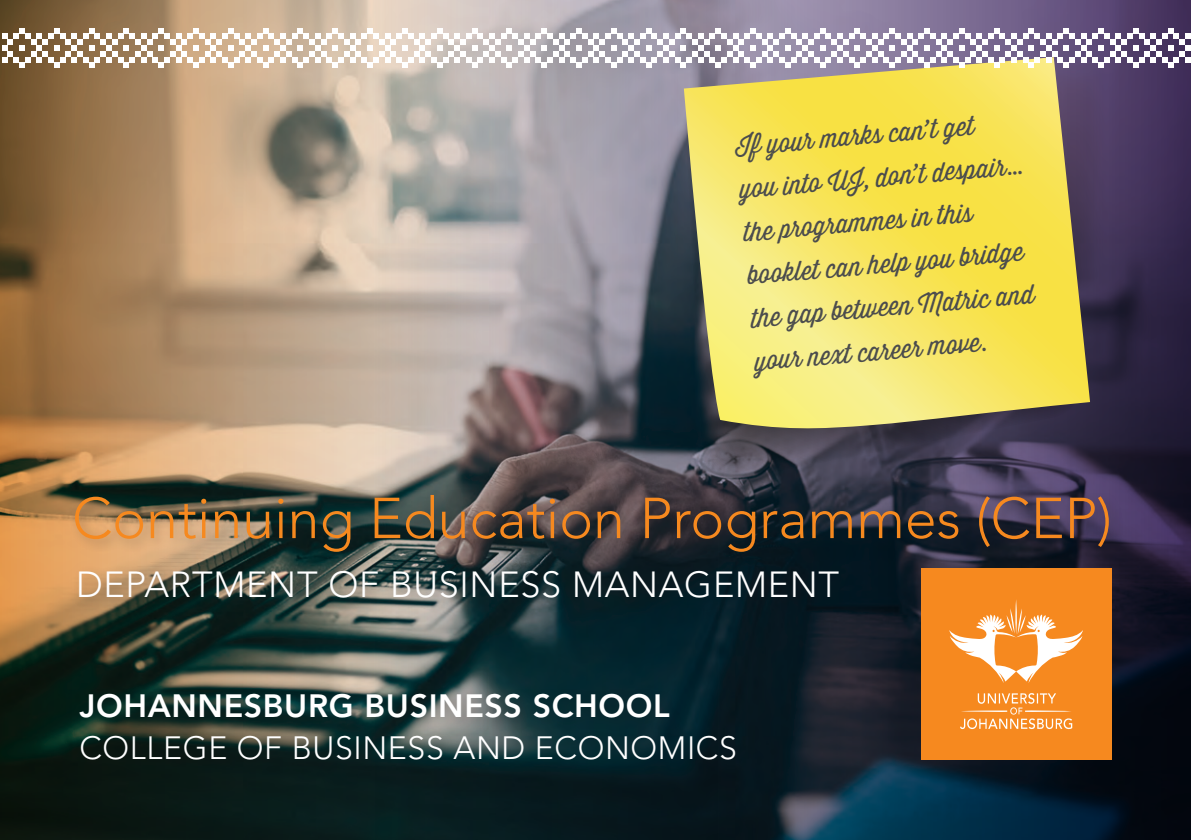
<style>
.page{position:relative;width:1191px;height:840px;background:#fff}
.page>*{position:absolute;margin:0;border:0;box-sizing:border-box;transform-origin:0 0}
.t1{font:300 57px "Avenir";color:#f6891f}
.t2{font:300 36px "Avenir";letter-spacing:.02em;color:#fff}
.t3{font:300 32px "Avenir";letter-spacing:.02em;color:#fff}
.t4{font:800 32px "Avenir";letter-spacing:.02em;color:#fff}
.t5{font:26px/43.2px "Thirsty Rough Lt";color:#4b4c4d}
</style>
<div class="page">
<svg style="left:886px;top:0;width:305px;height:839px;background:#25253f"></svg>
<img style="left:0;top:0;width:886px;height:839px">
<div style="left:69px;top:488px;width:1054px;height:78px;background:#231f20;opacity:.3"></div>
<div style="left:73px;top:563px;width:779px;height:49px;background:#231f20;opacity:.3"></div>
<div style="left:74px;top:687px;width:675px;height:87px;background:#231f20;opacity:.3"></div>
<svg style="left:684px;top:431px;width:406px;height:62px;background:#434054"></svg>
<svg style="left:684px;top:68px;width:406px;height:363px;background:#e1d15e"></svg>
<div style="left:920px;top:568px;width:191px;height:191px;background:#f6891f"></div>
<svg style="left:949px;top:600px;width:134px;height:82px"></svg>
<svg style="left:960px;top:693px;width:112px;height:36px"></svg>
<svg style="left:2px;top:28px;width:1189px;height:40px"></svg>
<p class="t5" style="left:734px;top:125px;width:286px;rotate:-5deg">If your marks can’t get<br>you into UJ, don’t despair… the programmes in this booklet can help you bridge the gap between Matric and your next career move.</p>
<h1 class="t1" style="left:72px;top:484px;width:1041px">Continuing Education Programmes (CEP)</h1>
<h2 class="t2" style="left:76px;top:562px;width:764px">DEPARTMENT OF BUSINESS MANAGEMENT</h2>
<p class="t4" style="left:79px;top:686px;width:592px">JOHANNESBURG BUSINESS SCHOOL</p>
<p class="t3" style="left:79px;top:729px;width:659px">COLLEGE OF BUSINESS AND ECONOMICS</p>
</div>
